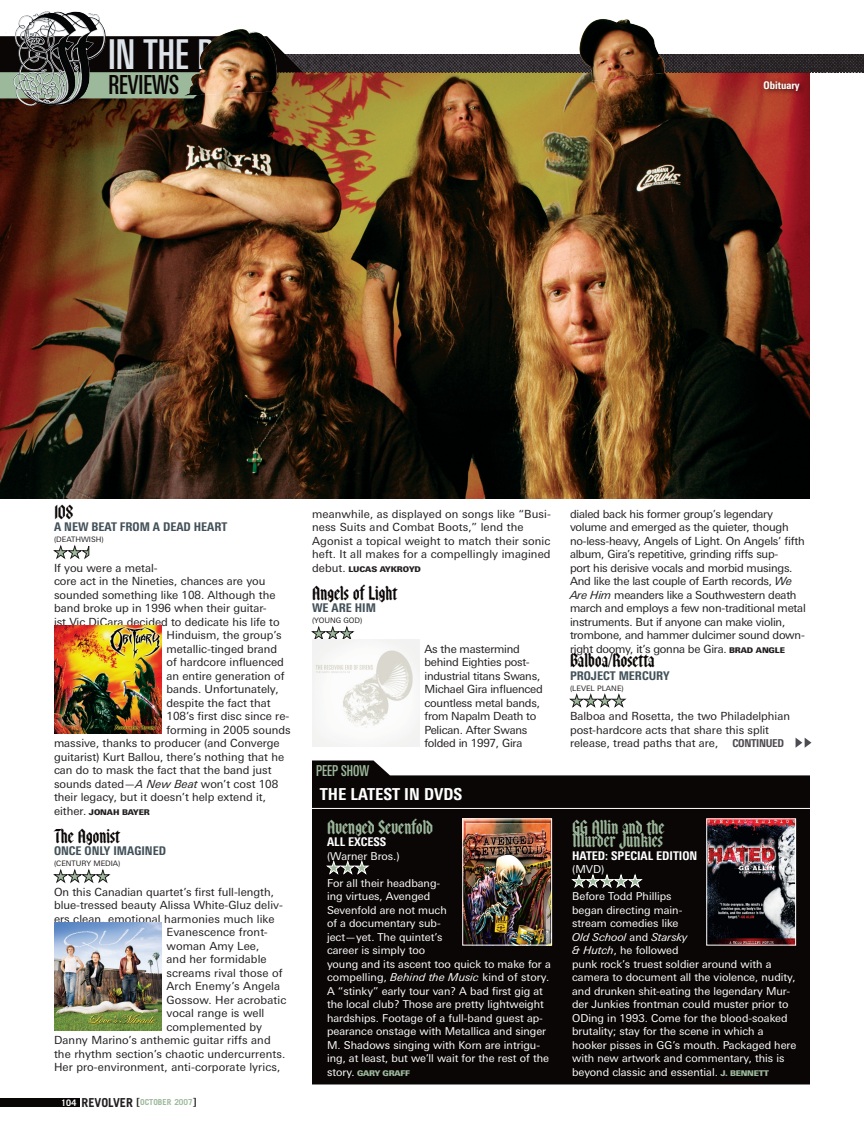
<style>
.page{position:relative;width:864px;height:1134px;background:#fff}
.page>*{position:absolute;margin:0;border:0;box-sizing:border-box;transform-origin:0 0}
.t1{font:500 41.1px "Linotype Univers Comp";color:#dde3e8}
.t2{font:500 26.25px "Linotype Univers Comp";color:#0b0606}
.t3{font:700 16.5px/13.5px "Brauhaus";letter-spacing:-.03em;color:#9cb99b}
.t4{font:700 16.5px "Brauhaus";letter-spacing:-.03em;color:#0b0606}
.t5{font:800 condensed 16.5px "Linotype Univers";color:#fff}
.t6{font:500 15px "Linotype Univers Comp";color:#9cb99b}
.t7{font:800 condensed 12px "Linotype Univers";color:#425159}
.t8{font:800 condensed 12px "Linotype Univers";color:#fff}
.t9{font:11.25px/13.5px "Linotype Univers Basic";color:#231f20}
.t10{font:11.25px/13.5px "Linotype Univers Basic";letter-spacing:-.02em;color:#231f20}
.t11{font:10.8px/13.5px "Linotype Univers Basic";color:#fff}
.reviews_body{font:800 condensed 10.8px "Linotype Univers";letter-spacing:-.03em;color:#4f4b52}
.t12{font:800 condensed 10.5px "Linotype Univers";color:#fff}
.t13{font:700 8.25px "Trade Gothic";color:#9cb99b}
.t14{font:900 7.8px "Linotype Univers Basic";letter-spacing:-.01em;color:#231f20}
.t15{font:900 7.8px "Linotype Univers Basic";letter-spacing:-.03em;color:#9cb99b}
.t16{font:7.5px "Linotype Univers Basic";color:#231f20}
.s1{font-style:italic}
.s2{font-weight:400;font-size:11.25px}
.s3{font-size:9px;color:#fff}
.s4{font-size:12.3px;color:#231f20}
.s5{font-size:11.25px;color:#231f20}
.s6{font-weight:400;font-size:10.8px;color:#fff}
.s7{font-weight:900;font-size:7.8px}
.s8{font-weight:900;font-size:7.8px;color:#9cb99b}
</style>
<div class="page">
<div style="left:0;top:1098px;width:80px;height:9px;background:#0b0606"></div>
<svg style="left:53px;top:544px;width:36px;height:15px"></svg>
<svg style="left:53px;top:869px;width:57px;height:14px"></svg>
<svg style="left:311px;top:626px;width:43px;height:13px"></svg>
<svg style="left:569px;top:694px;width:57px;height:13px"></svg>
<img style="left:54px;top:626px;width:108px;height:108px">
<svg style="left:796px;top:738px;width:16px;height:10px"></svg>
<img style="left:0;top:201px;width:810px;height:298px">
<img style="left:810px;top:54px;width:54px;height:18px">
<div style="left:312px;top:760px;width:498px;height:324px;background:#0b0606"></div>
<svg style="left:326px;top:860px;width:43px;height:14px"></svg>
<svg style="left:572px;top:874px;width:70px;height:14px"></svg>
<hr style="left:312px;top:808px;width:498px;height:1px;background:#fff">
<img style="left:464px;top:821px;width:86px;height:122px">
<div style="left:462px;top:819px;width:90px;height:126px;border:1px solid #fff"></div>
<img style="left:708px;top:821px;width:86px;height:122px">
<div style="left:706px;top:819px;width:90px;height:126px;border:1px solid #fff"></div>
<img style="left:312px;top:639px;width:108px;height:108px">
<img style="left:54px;top:923px;width:108px;height:108px">
<img style="left:0;top:11px;width:810px;height:190px">
<div style="left:761px;top:78px;width:103px;height:34px;background:#0b0606;opacity:.75"></div>
<p class="t1" style="left:108px;top:31px;width:156px">IN THE REAR</p>
<p class="t2" style="left:108px;top:70px;width:72px">REVIEWS</p>
<p class="t12" style="left:764px;top:79px;width:37px">OBITUARY</p>
<p class="t4" style="left:54px;top:501px;width:21px">108</p>
<p class="t7" style="left:54px;top:520px;width:175px">A NEW BEAT FROM A DEAD HEART</p>
<p class="t16" style="left:54px;top:535px;width:51px">(Deathwish)</p>
<p class="t9" style="left:54px;top:561px;width:105px">If you were a metal-</p>
<p class="t9" style="left:54px;top:574px;width:213px">core act in the Nineties, chances are you</p>
<p class="t9" style="left:54px;top:588px;width:223px">sounded something like 108. Although the</p>
<p class="t9" style="left:54px;top:601px;width:214px">band broke up in 1996 when their guitar-</p>
<p class="t9" style="left:54px;top:615px;width:227px">ist Vic DiCara decided to dedicate his life to</p>
<p class="t9" style="left:166px;top:628px;width:117px">H induism, the group’s</p>
<p class="t9" style="left:166px;top:642px;width:112px">metallic-tinged brand</p>
<p class="t9" style="left:166px;top:655px;width:119px">of hardcore influenced</p>
<p class="t9" style="left:166px;top:669px;width:120px">an entire generation of</p>
<p class="t9" style="left:166px;top:682px;width:114px">bands. Unfortunately,</p>
<p class="t9" style="left:166px;top:696px;width:106px">despite the fact that</p>
<p class="t9" style="left:166px;top:709px;width:124px">108’s first disc since re-</p>
<p class="t9" style="left:166px;top:723px;width:126px">forming in 2005 sounds</p>
<p class="t9" style="left:54px;top:736px;width:227px">massive, thanks to producer (and Converge</p>
<p class="t9" style="left:54px;top:750px;width:232px">guitarist) Kurt Ballou, there’s nothing that he</p>
<p class="t9" style="left:54px;top:763px;width:219px">can do to mask the fact that the band just</p>
<p class="t9" style="left:54px;top:777px;width:226px">sounds dated—<span class="s1">A New Beat</span> won’t cost 108</p>
<p class="t9" style="left:54px;top:790px;width:213px">their legacy, but it doesn’t help extend it,</p>
<p class="t14" style="left:54px;top:807px;width:97px"><span class="s2">either.</span> JONAH BAYER</p>
<p class="t4" style="left:54px;top:825px;width:68px">The Agonist</p>
<p class="t7" style="left:54px;top:844px;width:112px">ONCE ON LY IMAGIN ED</p>
<p class="t16" style="left:54px;top:859px;width:68px">(Centu ry Media)</p>
<p class="t9" style="left:54px;top:885px;width:222px">On this Canadian quartet’s first full-length,</p>
<p class="t9" style="left:54px;top:898px;width:231px">blue-tressed beauty Alissa White-Gluz deliv-</p>
<p class="t9" style="left:54px;top:912px;width:222px">ers clean, emotional harmonies much like</p>
<p class="t9" style="left:166px;top:925px;width:103px">Evanescence front-</p>
<p class="t9" style="left:166px;top:939px;width:94px">woman Amy Lee,</p>
<p class="t9" style="left:166px;top:952px;width:102px">and her formidable</p>
<p class="t9" style="left:166px;top:966px;width:118px">screams rival those of</p>
<p class="t9" style="left:166px;top:979px;width:115px">Arch Enemy’s Angela</p>
<p class="t9" style="left:166px;top:993px;width:121px">Gossow. H er acrobatic</p>
<p class="t9" style="left:166px;top:1006px;width:99px">vocal range is well</p>
<p class="t9" style="left:166px;top:1020px;width:97px">complemented by</p>
<p class="t9" style="left:54px;top:1033px;width:218px">Danny Marino’s anthemic guitar riffs and</p>
<p class="t9" style="left:54px;top:1047px;width:233px">the rhythm section’s chaotic undercurrents.</p>
<p class="t9" style="left:54px;top:1060px;width:228px">H er pro-environment, anti-corporate lyrics,</p>
<p class="t13" style="left:61px;top:1097px;width:137px"><span class="s3">104</span> <span class="s4">REVOLVER</span> <span class="s5">[</span>OCTOBER 2007<span class="s5">]</span></p>
<p class="t9" style="left:312px;top:507px;width:241px">meanwhile, as displayed on songs like “Busi&shy;ness Suits and Combat Boots,” lend the Agonist a topical weight to match their sonic heft. It all makes for a compellingly imagined</p>
<p class="t14" style="left:312px;top:564px;width:110px"><span class="s2">debut.</span> LUCAS AYKROYD</p>
<p class="t4" style="left:312px;top:582px;width:87px">Angels of Light</p>
<p class="t7" style="left:312px;top:601px;width:66px">WE ARE HIM</p>
<p class="t16" style="left:312px;top:616px;width:9px">(Young</p>
<p class="t16" style="left:343px;top:616px;width:20px">God)</p>
<p class="t10" style="left:424px;top:642px;width:120px">As the mastermind behind Eighties post&shy;industrial titans Swans,<br>Michael Gira influenced countless metal bands, from Napalm Death to<br>Pelican. After Swans folded in 1997, Gira</p>
<p class="t6" style="left:316px;top:762px;width:55px">PEEP SHOW</p>
<p class="t5" style="left:320px;top:784px;width:57px">THE LATEST</p>
<p class="t5" style="left:404px;top:784px;width:58px">IN DVDS</p>
<p class="t3" style="left:327px;top:820px;width:108px">Avenged Sevenfold</p>
<p class="t8" style="left:327px;top:835px;width:61px">ALL EXCESS</p>
<p class="t11" style="left:327px;top:849px;width:74px">(Warner Bros.)</p>
<p class="t11" style="left:327px;top:876px;width:225px">For all their headbang-<br>ing virtues, Avenged<br>Sevenfold are not much<br>of a documentary sub-<br>ject—yet. The quintet’s<br>career is simply too<br>young and its ascent too quick to make for a compelling, <span class="s1">Behind the Music</span> kind of story.<br>A “stinky” early tour van? A bad first gig at the local club? Those are pretty lightweight hardships. Footage of a full-band guest ap&shy;pearance onstage with Metallica and singer M. Shadows singing with Korn are intrigu&shy;ing, at least, but we’ll wait for the rest of the</p>
<p class="t15" style="left:327px;top:1068px;width:85px"><span class="s6">story.</span> GARY G RAFF</p>
<p class="t10" style="left:570px;top:507px;width:237px">dialed back his former group’s legendary volume and emerged as the quieter, though no-less-heavy, Angels of Light. On Angels’ fifth album, Gira’s repetitive, grinding riffs sup-<br>port his derisive vocals and morbid musings.<br>And like the last couple of Earth records, <span class="s1">We Are Him</span> meanders like a Southwestern death march and employs a few non-traditional metal instruments. But if anyone can make violin, trombone, and hammer dulcimer sound down&shy;right doomy, it’s gonna be Gira. <span class="s7">BRAD ANGLE</span></p>
<p class="t4" style="left:570px;top:650px;width:86px">Balboa/Rosetta</p>
<p class="t7" style="left:570px;top:668px;width:101px">PROJECT MERCURY</p>
<p class="t16" style="left:570px;top:684px;width:55px">(Level Plan e)</p>
<p class="t9" style="left:570px;top:709px;width:222px">Balboa and Rosetta, the two Philadelphian post-hardcore acts that share this split release, tread paths that are,</p>
<p class="reviews_body" style="left:733px;top:736px;width:52px">CONTIN UED</p>
<p class="t3" style="left:572px;top:820px;width:94px">GG Allin and the<br>Murder Junkies</p>
<p class="t8" style="left:572px;top:848px;width:125px">HATED: SPECIAL EDITION</p>
<p class="t11" style="left:572px;top:863px;width:34px">(MVD)</p>
<p class="t11" style="left:572px;top:890px;width:226px">Before Todd Phillips<br>began directing main-<br>stream comedies like<br><span class="s1">Old School</span> and <span class="s1">Starsky<br>&amp; Hutch</span>, he followed<br>punk rock’s truest soldier around with a camera to document all the violence, nudity, and drunken shit-eating the legendary Mur&shy;der Junkies frontman could muster prior to ODing in 1993. Come for the blood-soaked brutality; stay for the scene in which a hooker pisses in GG’s mouth. Packaged here with new artwork and commentary, this is beyond classic and essential. <span class="s8">J. BENNETT</span></p>
</div>
